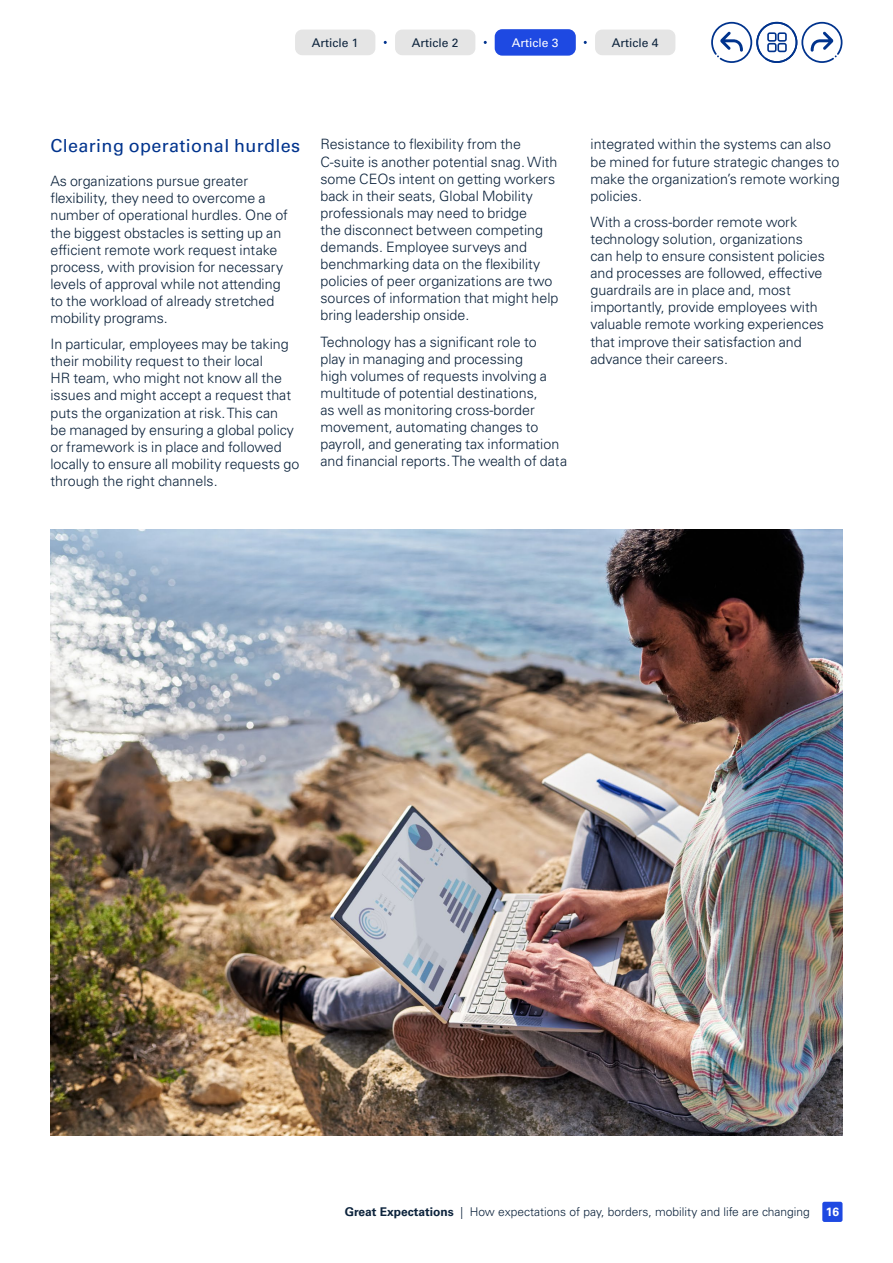
<style>
.page{position:relative;width:893px;height:1263px;background:#fff}
.page>*{position:absolute;margin:0;border:0;box-sizing:border-box;transform-origin:0 0}
.t1{font:18px "Univers LT Std";letter-spacing:.02em;color:#00338d}
.t2{font:300 14.25px/17.1px "Univers LT Std";color:#0c233c}
.t3{font:300 12px "Univers LT Std";color:#0c233c}
.t4{font:12px "Univers LT Std";color:#0c233c}
.t5{font:12px "Univers LT Std";color:#fff}
.t6{font:700 12px "Univers LT Std";color:#fff}
.s1{font-weight:700}
</style>
<div class="page">
<div style="left:822px;top:1202px;width:20px;height:20px;background:#1e49e2;border-radius:2px"></div>
<div style="left:296px;top:30px;width:79px;height:24px;background:#e5e5e5;border-radius:6px"></div>
<div style="left:295px;top:30px;width:80px;height:25px;border:2px solid #e5e5e5;border-radius:6px"></div>
<div style="left:396px;top:30px;width:79px;height:24px;background:#e5e5e5;border-radius:6px"></div>
<div style="left:395px;top:30px;width:80px;height:25px;border:2px solid #e5e5e5;border-radius:6px"></div>
<div style="left:596px;top:30px;width:79px;height:24px;background:#e5e5e5;border-radius:6px"></div>
<div style="left:595px;top:30px;width:80px;height:25px;border:2px solid #e5e5e5;border-radius:6px"></div>
<svg style="left:711px;top:22px;width:131px;height:41px"></svg>
<div style="left:496px;top:30px;width:79px;height:24px;background:#1e49e2;border-radius:6px"></div>
<div style="left:495px;top:29px;width:81px;height:27px;border:2px solid #1e49e2;border-radius:6px"></div>
<img style="left:50px;top:529px;width:792px;height:606px">
<p class="t4" style="left:312px;top:35px;width:48px">Article 1</p>
<p class="t4" style="left:412px;top:35px;width:48px">Article 2</p>
<p class="t5" style="left:512px;top:35px;width:48px">Article 3</p>
<p class="t4" style="left:612px;top:35px;width:48px">Article 4</p>
<p class="t1" style="left:50px;top:135px;width:251px">Clearing operational hurdles</p>
<p class="t2" style="left:50px;top:173px;width:239px">As organizations pursue greater flexibility, they need to overcome a number of operational hurdles. One of the biggest obstacles is setting up an efficient remote work request intake process, with provision for necessary levels of approval while not attending to the workload of already stretched mobility programs.</p>
<p class="t2" style="left:50px;top:336px;width:250px">In particular, employees may be taking their mobility request to their local<br>HR team, who might not know all the issues and might accept a request that puts the organization at risk. This can<br>be managed by ensuring a global policy or framework is in place and followed locally to ensure all mobility requests go through the right channels.</p>
<p class="t2" style="left:320px;top:136px;width:240px">Resistance to flexibility from the C-suite is another potential snag. With some CEOs intent on getting workers back in their seats, Global Mobility professionals may need to bridge<br>the disconnect between competing demands. Employee surveys and benchmarking data on the flexibility policies of peer organizations are two sources of information that might help bring leadership onside.</p>
<p class="t2" style="left:320px;top:333px;width:248px">Technology has a significant role to<br>play in managing and processing<br>high volumes of requests involving a multitude of potential destinations,<br>as well as monitoring cross-border movement, automating changes to payroll, and generating tax information and financial reports. The wealth of data</p>
<p class="t2" style="left:590px;top:136px;width:251px">integrated within the systems can also be mined for future strategic changes to make the organization’s remote working policies.</p>
<p class="t2" style="left:590px;top:213px;width:236px">With a cross-border remote work technology solution, organizations can help to ensure consistent policies and processes are followed, effective guardrails are in place and, most importantly, provide employees with valuable remote working experiences that improve their satisfaction and advance their careers.</p>
<p class="t3" style="left:345px;top:1205px;width:466px"><span class="s1">Great Expectations</span> | How expectations of pay, borders, mobility and life are changing</p>
<p class="t6" style="left:826px;top:1205px;width:15px">16</p>
</div>
